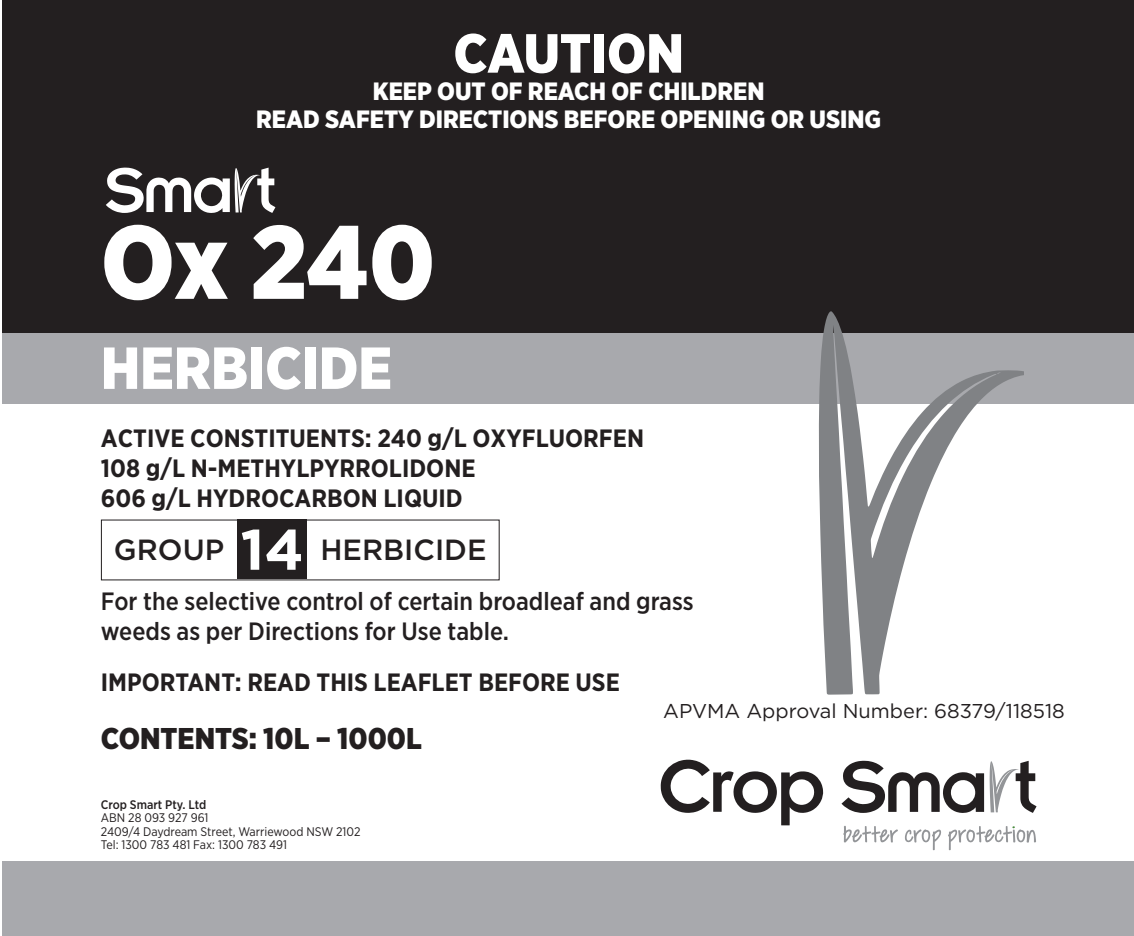
<style>
.page{position:relative;width:1134px;height:936px;background:#fff}
.page>*{position:absolute;margin:0;border:0;box-sizing:border-box;transform-origin:0 0}
.t1{font:900 103.75px "Gotham Narrow";color:#fff}
.t2{font:900 59.25px "Gotham Narrow";color:#fff}
.t3{font:700 57px "Gotham";color:#fff}
.t4{font:900 55px "Gotham Narrow";color:#fff}
.t5{font:900 30px "Gotham Narrow";color:#231f20}
.t6{font:500 29.25px "Gotham";color:#231f20}
.t7{font:700 25px/30px "Gotham Narrow";color:#231f20}
.t8{font:500 25px/30px "Gotham Narrow";color:#231f20}
.t9{font:900 25px/27.8px "Gotham Narrow";color:#fff;text-align:center}
.t10{font:20px "Gotham";color:#231f20}
.t11{font:12.5px/13.2px "Gotham Narrow";color:#231f20}
.t12{font:500 12.5px "Gotham Narrow";color:#231f20}
</style>
<div class="page">
<div style="left:2px;top:0;width:1132px;height:381px;background:#231f20"></div>
<div style="left:2px;top:333px;width:1132px;height:70px;background:#a8a9ad"></div>
<svg style="left:106px;top:167px;width:169px;height:46px"></svg>
<div style="left:2px;top:861px;width:1132px;height:74px;background:#a8a9ad"></div>
<svg style="left:841px;top:760px;width:143px;height:53px"></svg>
<svg style="left:661px;top:759px;width:162px;height:66px"></svg>
<svg style="left:905px;top:829px;width:36px;height:21px"></svg>
<svg style="left:843px;top:826px;width:55px;height:16px"></svg>
<svg style="left:948px;top:826px;width:88px;height:24px"></svg>
<svg style="left:990px;top:760px;width:46px;height:52px"></svg>
<svg style="left:819px;top:311px;width:204px;height:383px"></svg>
<div style="left:237px;top:519px;width:70px;height:60px;background:#231f20"></div>
<h3 class="t4" style="left:453px;top:17px;width:232px">CAUTION</h3>
<p class="t9" style="left:256px;top:77px;width:627px">KEEP OUT OF REACH OF CHILDREN<br>READ SAFETY DIRECTIONS BEFORE OPENING OR USING</p>
<h1 class="t1" style="left:101px;top:194px;width:336px">Ox 240</h1>
<h2 class="t2" style="left:101px;top:329px;width:293px">HERBICIDE</h2>
<p class="t7" style="left:101px;top:423px;width:545px">ACTIVE CONSTITUENTS: 240 g/L OXYFLUORFEN<br>108 g/L N-METHYLPYRROLIDONE<br>606 g/L HYDROCARBON LIQUID</p>
<h3 class="t3" style="left:240px;top:511px;width:65px">14</h3>
<p class="t8" style="left:101px;top:586px;width:594px">For the selective control of certain broadleaf and grass weeds as per Directions for Use table.</p>
<p class="t6" style="left:114px;top:530px;width:112px">GROUP</p>
<p class="t6" style="left:320px;top:530px;width:168px">HERBICIDE</p>
<p class="t7" style="left:101px;top:667px;width:520px">IMPORTANT: READ THIS LEAFLET BEFORE USE</p>
<p class="t5" style="left:101px;top:718px;width:322px">CONTENTS: 10L – 1000L</p>
<p class="t12" style="left:101px;top:797px;width:107px">Crop Smart Pty. Ltd</p>
<p class="t11" style="left:101px;top:811px;width:261px">ABN 28 093 927 961<br>2409/4 Daydream Street, Warriewood NSW 2102<br>Tel: 1300 783 481 Fax: 1300 783 491</p>
<p class="t10" style="left:663px;top:698px;width:403px">APVMA Approval Number: 68379/118518</p>
</div>
